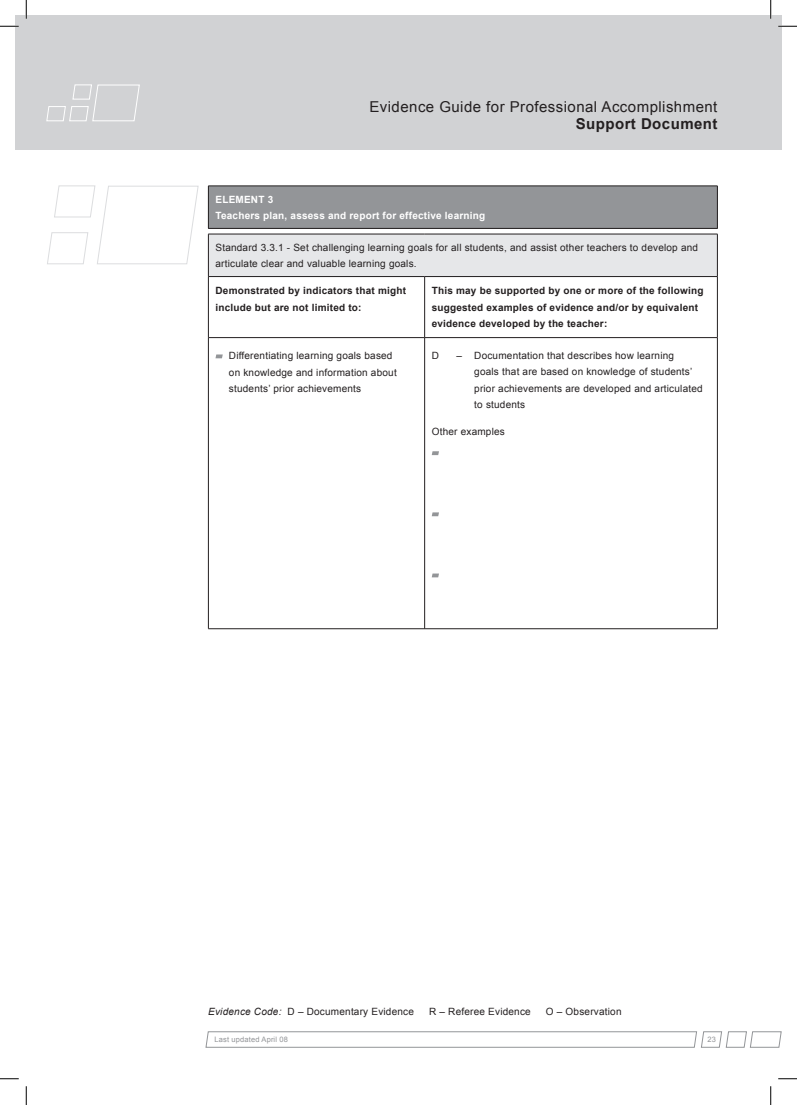
<style>
.page{position:relative;width:797px;height:1105px;background:#fff}
.page>*{position:absolute;margin:0;border:0;box-sizing:border-box;transform-origin:0 0}
.t1{font:15px "Arial";letter-spacing:.03em;color:#231f20}
.t2{font:700 15px "Arial";letter-spacing:.03em;color:#231f20}
.t3{font:10px/16.2px "Arial";letter-spacing:.02em;color:#231f20}
.t4{font:700 10px/16.2px "Arial";letter-spacing:.02em;color:#231f20}
.t5{font:700 10px/16.2px "Arial";letter-spacing:.02em;color:#fff}
.t6{font:7.5px "Arial";letter-spacing:.02em;color:#939598}
.s1{font-style:italic}
</style>
<div class="page">
<div style="left:16px;top:16px;width:10px;height:134px;background:#d1d2d4"></div>
<div style="left:26px;top:16px;width:755px;height:134px;background:#d1d2d4"></div>
<svg style="left:46px;top:85px;width:94px;height:36px"></svg>
<svg style="left:206px;top:1031px;width:575px;height:17px"></svg>
<svg style="left:47px;top:186px;width:151px;height:78px"></svg>
<div style="left:208px;top:234px;width:509px;height:43px;background:#e6e7e9"></div>
<hr style="left:424px;top:277px;width:1px;height:60px;background:#231f20">
<hr style="left:424px;top:338px;width:1px;height:291px;background:#231f20">
<hr style="left:208px;top:234px;width:216px;height:1px;background:#231f20">
<hr style="left:208px;top:234px;width:1px;height:42px;background:#231f20">
<hr style="left:424px;top:234px;width:293px;height:1px;background:#231f20">
<hr style="left:717px;top:234px;width:1px;height:42px;background:#231f20">
<hr style="left:208px;top:276px;width:216px;height:1px;background:#231f20">
<hr style="left:208px;top:277px;width:1px;height:60px;background:#231f20">
<hr style="left:424px;top:276px;width:293px;height:1px;background:#231f20">
<hr style="left:717px;top:277px;width:1px;height:60px;background:#231f20">
<hr style="left:208px;top:337px;width:216px;height:1px;background:#231f20">
<hr style="left:208px;top:338px;width:1px;height:291px;background:#231f20">
<hr style="left:424px;top:337px;width:293px;height:1px;background:#231f20">
<hr style="left:717px;top:338px;width:1px;height:291px;background:#231f20">
<hr style="left:208px;top:628px;width:509px;height:1px;background:#231f20">
<svg style="left:215px;top:354px;width:8px;height:4px"></svg>
<svg style="left:432px;top:451px;width:7px;height:4px"></svg>
<svg style="left:432px;top:512px;width:7px;height:4px"></svg>
<svg style="left:432px;top:573px;width:7px;height:4px"></svg>
<div style="left:208px;top:186px;width:509px;height:42px;background:#939598"></div>
<hr style="left:208px;top:186px;width:509px;height:1px;background:#231f20">
<hr style="left:208px;top:186px;width:1px;height:42px;background:#231f20">
<hr style="left:717px;top:186px;width:1px;height:42px;background:#231f20">
<hr style="left:208px;top:228px;width:509px;height:1px;background:#231f20">
<svg style="left:0;top:25px;width:19px;height:2px"></svg>
<svg style="left:778px;top:25px;width:19px;height:2px"></svg>
<svg style="left:0;top:1078px;width:19px;height:1px"></svg>
<svg style="left:778px;top:1078px;width:19px;height:1px"></svg>
<svg style="left:25px;top:0;width:2px;height:19px"></svg>
<svg style="left:25px;top:1086px;width:2px;height:19px"></svg>
<svg style="left:770px;top:0;width:1px;height:19px"></svg>
<svg style="left:770px;top:1086px;width:1px;height:19px"></svg>
<h1 class="t1" style="left:369px;top:99px;width:349px">Evidence Guide for Professional Accomplishment</h1>
<h1 class="t2" style="left:575px;top:116px;width:143px">Support Document</h1>
<p class="t5" style="left:215px;top:191px;width:271px">ELEMENT 3<br>Teachers plan, assess and report for effective learning</p>
<p class="t3" style="left:215px;top:239px;width:484px">Standard 3.3.1 - Set challenging learning goals for all students, and assist other teachers to develop and articulate clear and valuable learning goals.</p>
<p class="t4" style="left:215px;top:283px;width:192px">Demonstrated by indicators that might include but are not limited to:</p>
<p class="t4" style="left:432px;top:283px;width:273px">This may be supported by one or more of the following suggested examples of evidence and/or by equivalent evidence developed by the teacher:</p>
<p class="t3" style="left:229px;top:348px;width:169px">Differentiating learning goals based on knowledge and information about students’ prior achievements</p>
<p class="t3" style="left:432px;top:347px;width:9px">D</p>
<p class="t3" style="left:474px;top:347px;width:230px;text-indent:-18px">– Documentation that describes how learning<br>goals that are based on knowledge of students’ prior achievements are developed and articulated to students</p>
<p class="t3" style="left:432px;top:423px;width:75px">Other examples</p>
<p class="t3" style="left:208px;top:1003px;width:207px"><span class="s1">Evidence Code:</span> D – Documentary Evidence</p>
<p class="t3" style="left:429px;top:1003px;width:103px">R – Referee Evidence</p>
<p class="t3" style="left:546px;top:1003px;width:77px">O – Observation</p>
<p class="t6" style="left:214px;top:1035px;width:75px">Last updated April 08</p>
<p class="t6" style="left:707px;top:1035px;width:10px">23</p>
</div>
